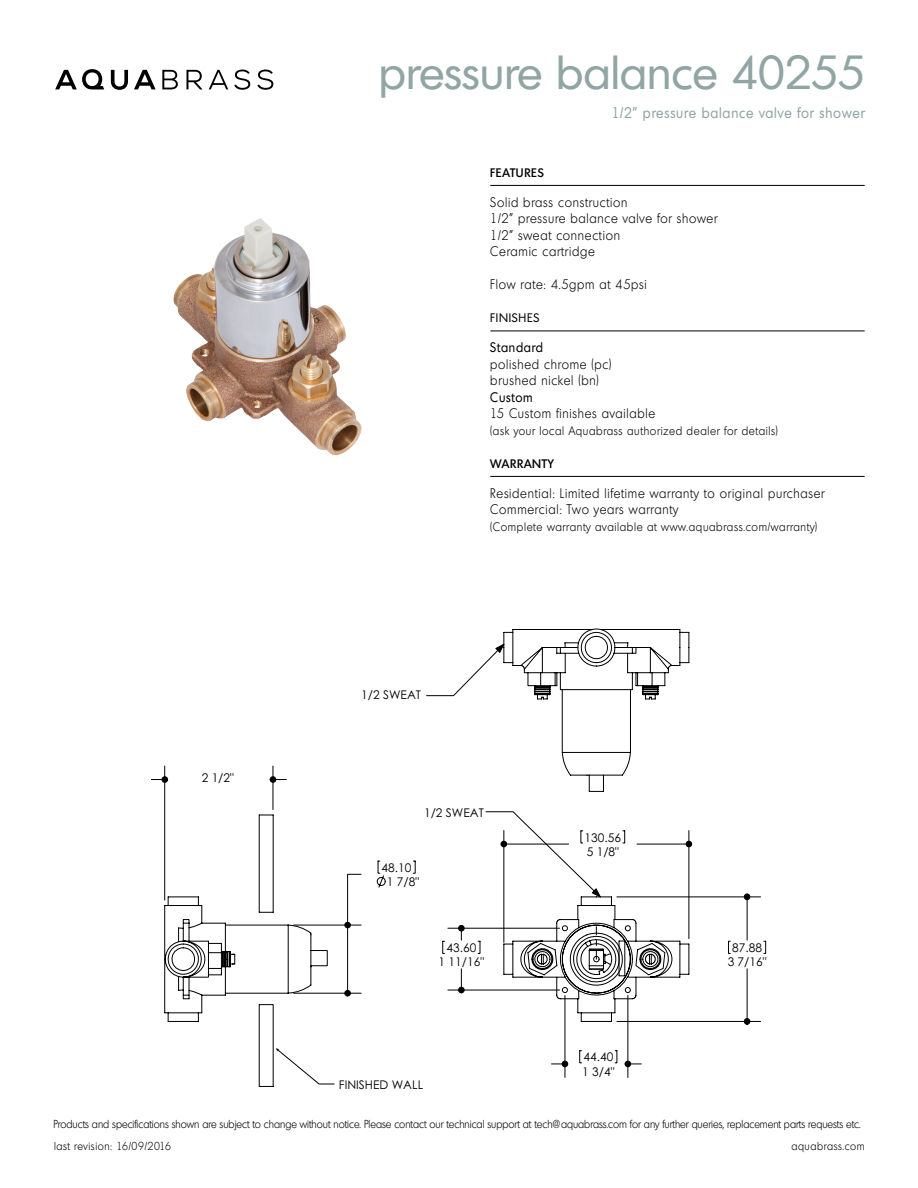
<style>
.page{position:relative;width:918px;height:1188px;background:#fff}
.page>*{position:absolute;margin:0;border:0;box-sizing:border-box;transform-origin:0 0}
.t1{font:46.5px "Montreal Serial";color:#91a5a5}
.t2{font:15px "Montreal Serial";letter-spacing:.06em;color:#91a5a5;scale:.9 1}
.t3{font:300 13.5px/16.5px "Montreal Serial";letter-spacing:.06em;color:#000;scale:.9 1}
.t4{font:13.5px "Montreal Serial";letter-spacing:.06em;color:#000;scale:.9 1}
.t5{font:300 12px "Montreal Serial";letter-spacing:.06em;color:#000;scale:.9 1}
.t6{font:12px "Century Gothic";color:#000}
.t7{font:500 12px "Montreal Serial";letter-spacing:.06em;color:#000}
.t8{font:12px "Montreal Serial";letter-spacing:.06em;color:#000}
.t9{font:300 11.25px "Montreal Serial";color:#000;scale:.9 1}
.t10{font:300 11.25px "Montreal Serial";letter-spacing:.06em;color:#000;scale:.9 1}
</style>
<div class="page">
<img style="left:173px;top:221px;width:189px;height:234px">
<hr style="left:490px;top:185px;width:375px;height:1px;background:#000">
<hr style="left:490px;top:331px;width:375px;height:1px;background:#000">
<hr style="left:490px;top:476px;width:375px;height:1px;background:#000">
<svg style="left:164px;top:896px;width:95px;height:126px"></svg>
<hr style="left:273px;top:766px;width:1px;height:44px;background:#000">
<hr style="left:164px;top:766px;width:1px;height:134px;background:#000">
<svg style="left:270px;top:776px;width:16px;height:7px"></svg>
<svg style="left:151px;top:776px;width:17px;height:7px"></svg>
<svg style="left:442px;top:811px;width:324px;height:267px"></svg>
<svg style="left:426px;top:629px;width:264px;height:163px"></svg>
<svg style="left:259px;top:815px;width:157px;height:272px"></svg>
<svg style="left:111px;top:70px;width:17px;height:20px"></svg>
<svg style="left:134px;top:70px;width:22px;height:19px"></svg>
<svg style="left:162px;top:70px;width:16px;height:19px"></svg>
<svg style="left:186px;top:70px;width:16px;height:19px"></svg>
<svg style="left:209px;top:70px;width:19px;height:19px"></svg>
<svg style="left:234px;top:70px;width:16px;height:20px"></svg>
<svg style="left:257px;top:70px;width:16px;height:20px"></svg>
<svg style="left:55px;top:69px;width:49px;height:20px"></svg>
<h1 class="t1" style="left:379px;top:43px;width:487px">pressure balance 40255</h1>
<p class="t2" style="left:612px;top:103px;width:283px">1/2” pressure balance valve for shower</p>
<p class="t6" style="left:202px;top:770px;width:34px">2 1/2"</p>
<p class="t6" style="left:361px;top:686px;width:61px">1/2 SWEAT</p>
<p class="t7" style="left:490px;top:164px;width:55px">FEATURES</p>
<p class="t3" style="left:490px;top:193px;width:254px">Solid brass construction<br>1/2” pressure balance valve for shower<br>1/2” sweat connection<br>Ceramic cartridge</p>
<p class="t3" style="left:490px;top:276px;width:175px">Flow rate: 4.5gpm at 45psi</p>
<p class="t8" style="left:490px;top:310px;width:51px">FINISHES</p>
<p class="t4" style="left:490px;top:339px;width:60px">Standard</p>
<p class="t3" style="left:490px;top:355px;width:136px">polished chrome (pc) brushed nickel (bn)</p>
<p class="t4" style="left:490px;top:388px;width:49px">Custom</p>
<p class="t3" style="left:490px;top:405px;width:185px">15 Custom finishes available</p>
<p class="t5" style="left:490px;top:423px;width:321px">(ask your local Aquabrass authorized dealer for details)</p>
<p class="t7" style="left:490px;top:455px;width:65px">WARRANTY</p>
<p class="t3" style="left:490px;top:484px;width:373px">Residential: Limited lifetime warranty to original purchaser<br>Commercial: Two years warranty</p>
<p class="t5" style="left:490px;top:519px;width:365px">(Complete warranty available at www.aquabrass.com/warranty)</p>
<p class="t6" style="left:424px;top:804px;width:61px">1/2 SWEAT</p>
<p class="t6" style="left:382px;top:859px;width:31px">48.10</p>
<p class="t6" style="left:387px;top:873px;width:34px">1 7/8"</p>
<p class="t6" style="left:446px;top:939px;width:31px">43.60</p>
<p class="t6" style="left:439px;top:954px;width:47px">1 11/16"</p>
<p class="t6" style="left:339px;top:1076px;width:86px">FINISHED WALL</p>
<p class="t6" style="left:585px;top:829px;width:38px">130.56</p>
<p class="t6" style="left:587px;top:843px;width:34px">5 1/8"</p>
<p class="t6" style="left:583px;top:1049px;width:31px">44.40</p>
<p class="t6" style="left:582px;top:1063px;width:34px">1 3/4"</p>
<p class="t6" style="left:732px;top:939px;width:31px">87.88</p>
<p class="t6" style="left:728px;top:954px;width:40px">3 7/16"</p>
<p class="t9" style="left:53px;top:1117px;width:898px">Products and specifications shown are subject to change without notice. Please contact our technical support at tech@aquabrass.com for any further queries, replacement parts requests etc.</p>
<p class="t10" style="left:54px;top:1139px;width:132px">last revision: 16/09/2016</p>
<p class="t10" style="left:791px;top:1139px;width:83px">aquabrass.com</p>
</div>
